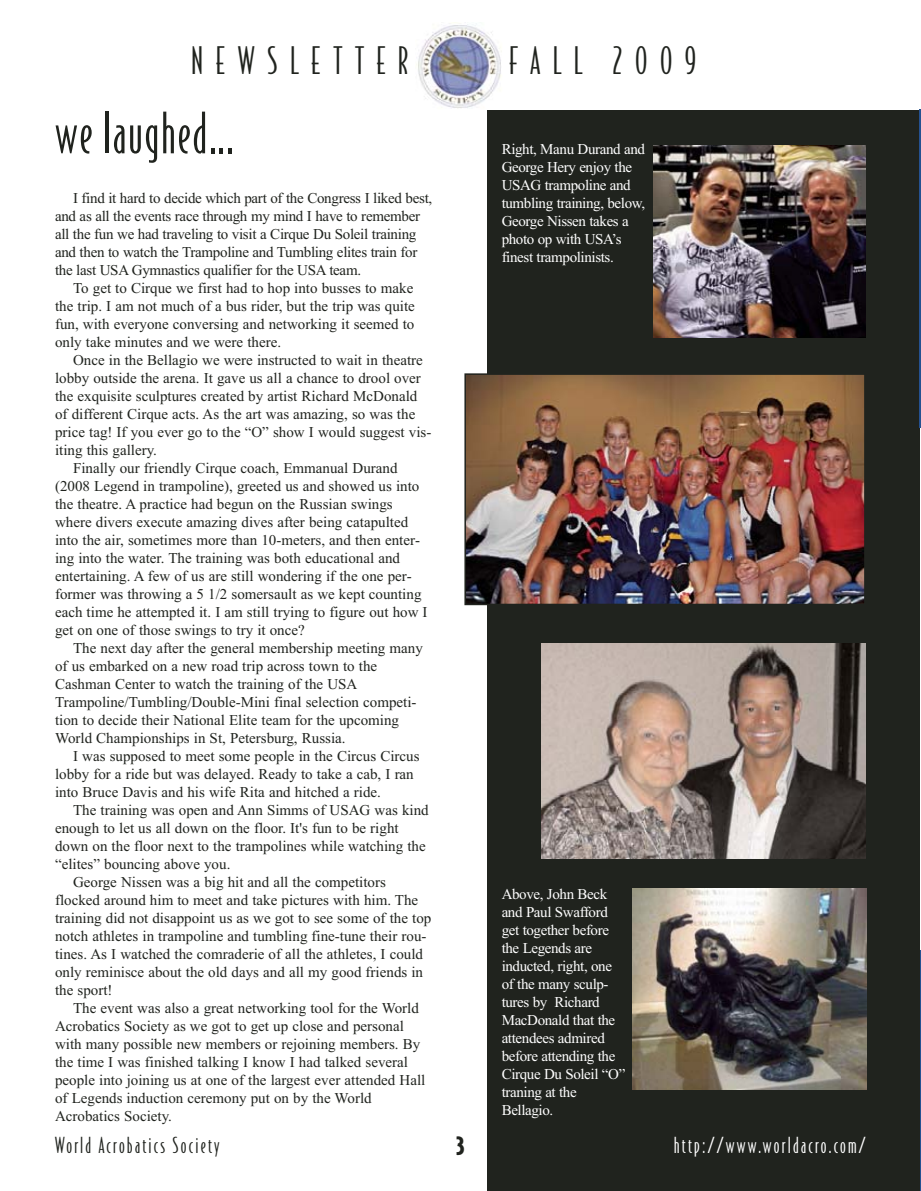
<style>
.page{position:relative;width:921px;height:1191px;background:#fff}
.page>*{position:absolute;margin:0;border:0;box-sizing:border-box;transform-origin:0 0}
.t1{font:54px "Bodega Sans";letter-spacing:.035em;color:#20231e}
.t2{font:36px "Bodega Sans";letter-spacing:.35em;color:#20231e}
.t3{font:900 24px "Bodega Sans";color:#20231e}
.t4{font:21px "Bodega Sans";letter-spacing:.105em;color:#fff}
.t5{font:21px "Bodega Sans";letter-spacing:.105em;color:#20231e}
.t6{font:15px/18px "Times New Roman";color:#20231e;text-align:justify}
.t7{font:15px/18px "Times New Roman";letter-spacing:-.025em;color:#fff}
.t8{font:15px/18px "Times New Roman";letter-spacing:-.02em;color:#20231e}
</style>
<div class="page">
<img style="left:418px;top:22px;width:502px;height:1169px">
<h2 class="t2" style="left:191px;top:46px;width:218px">NEWSLETTER</h2>
<h2 class="t2" style="left:509px;top:46px;width:189px">FALL 2009</h2>
<h1 class="t1" style="left:55px;top:111px;width:180px">we laughed...</h1>
<p class="t8" style="left:55px;top:191px;width:378px;text-indent:18px">I find it hard to decide which part of the Congress I liked best, and as all the events race through my mind I have to remember all the fun we had traveling to visit a Cirque Du Soleil training and then to watch the Trampoline and Tumbling elites train for the last USA Gymnastics qualifier for the USA team.</p>
<p class="t6" style="left:55px;top:281px;width:361px;text-indent:18px">To get to Cirque we first had to hop into busses to make the trip. I am not much of a bus rider, but the trip was quite fun, with everyone conversing and networking it seemed to only take minutes and we were there.</p>
<p class="t6" style="left:73px;top:353px;width:351px">Once in the Bellagio we were instructed to wait in theatre</p>
<p class="t6" style="left:55px;top:371px;width:367px">lobby outside the arena. It gave us all a chance to drool over</p>
<p class="t6" style="left:55px;top:389px;width:364px">the exquisite sculptures created by artist Richard McDonald</p>
<p class="t6" style="left:55px;top:407px;width:362px">of different Cirque acts. As the art was amazing, so was the</p>
<p class="t6" style="left:55px;top:425px;width:378px">price tag! If you ever go to the “O” show I would suggest vis-</p>
<p class="t6" style="left:55px;top:443px;width:103px">iting this gallery.</p>
<p class="t6" style="left:73px;top:461px;width:326px">Finally our friendly Cirque coach, Emmanual Durand</p>
<p class="t6" style="left:55px;top:479px;width:366px">(2008 Legend in trampoline), greeted us and showed us into</p>
<p class="t6" style="left:55px;top:497px;width:339px">the theatre. A practice had begun on the Russian swings</p>
<p class="t6" style="left:55px;top:515px;width:354px">where divers execute amazing dives after being catapulted</p>
<p class="t6" style="left:55px;top:533px;width:366px">into the air, sometimes more than 10-meters, and then enter-</p>
<p class="t6" style="left:55px;top:551px;width:346px">ing into the water. The training was both educational and</p>
<p class="t6" style="left:55px;top:569px;width:358px">entertaining. A few of us are still wondering if the one per-</p>
<p class="t6" style="left:55px;top:587px;width:368px">former was throwing a 5 1/2 somersault as we kept counting</p>
<p class="t6" style="left:55px;top:605px;width:374px">each time he attempted it. I am still trying to figure out how I</p>
<p class="t6" style="left:55px;top:623px;width:251px">get on one of those swings to try it once?</p>
<p class="t6" style="left:73px;top:641px;width:351px">The next day after the general membership meeting many</p>
<p class="t6" style="left:55px;top:659px;width:323px">of us embarked on a new road trip across town to the</p>
<p class="t6" style="left:55px;top:677px;width:304px">Cashman Center to watch the training of the USA</p>
<p class="t6" style="left:55px;top:695px;width:363px">Trampoline/Tumbling/Double-Mini final selection competi-</p>
<p class="t6" style="left:55px;top:713px;width:345px">tion to decide their National Elite team for the upcoming</p>
<p class="t6" style="left:55px;top:731px;width:292px">World Championships in St, Petersburg, Russia.</p>
<p class="t6" style="left:73px;top:749px;width:348px">I was supposed to meet some people in the Circus Circus</p>
<p class="t6" style="left:55px;top:767px;width:360px">lobby for a ride but was delayed. Ready to take a cab, I ran</p>
<p class="t6" style="left:55px;top:785px;width:327px">into Bruce Davis and his wife Rita and hitched a ride.</p>
<p class="t6" style="left:73px;top:803px;width:357px">The training was open and Ann Simms of USAG was kind</p>
<p class="t6" style="left:55px;top:821px;width:345px">enough to let us all down on the floor. It's fun to be right</p>
<p class="t6" style="left:55px;top:839px;width:372px">down on the floor next to the trampolines while watching the</p>
<p class="t6" style="left:55px;top:857px;width:177px">“elites” bouncing above you.</p>
<p class="t6" style="left:73px;top:875px;width:314px">George Nissen was a big hit and all the competitors</p>
<p class="t6" style="left:55px;top:893px;width:365px">flocked around him to meet and take pictures with him. The</p>
<p class="t6" style="left:55px;top:911px;width:378px">training did not disappoint us as we got to see some of the top</p>
<p class="t6" style="left:55px;top:929px;width:373px">notch athletes in trampoline and tumbling fine-tune their rou-</p>
<p class="t6" style="left:55px;top:947px;width:369px">tines. As I watched the comraderie of all the athletes, I could</p>
<p class="t6" style="left:55px;top:965px;width:369px">only reminisce about the old days and all my good friends in</p>
<p class="t6" style="left:55px;top:983px;width:59px">the sport!</p>
<p class="t6" style="left:73px;top:1001px;width:347px">The event was also a great networking tool for the World</p>
<p class="t6" style="left:55px;top:1019px;width:350px">Acrobatics Society as we got to get up close and personal</p>
<p class="t6" style="left:55px;top:1037px;width:367px">with many possible new members or rejoining members. By</p>
<p class="t6" style="left:55px;top:1055px;width:354px">the time I was finished talking I know I had talked several</p>
<p class="t6" style="left:55px;top:1073px;width:372px">people into joining us at one of the largest ever attended Hall</p>
<p class="t6" style="left:55px;top:1091px;width:318px">of Legends induction ceremony put on by the World</p>
<p class="t6" style="left:55px;top:1109px;width:118px">Acrobatics Society.</p>
<p class="t7" style="left:501px;top:141px;width:145px">Right, Manu Durand and<br>George Hery enjoy the<br>USAG trampoline and tumbling training, below,<br>George Nissen takes a photo op with USA’s finest trampolinists.</p>
<p class="t7" style="left:501px;top:886px;width:125px">Above, John Beck and Paul Swafford get together before the Legends are inducted, right, one of the many sculp&shy;tures by Richard<br>MacDonald that the attendees admired before attending the<br>Cirque Du Soleil “O” traning at the<br>Bellagio.</p>
<h3 class="t5" style="left:55px;top:1137px;width:166px">World Acrobatics Society</h3>
<h3 class="t3" style="left:456px;top:1137px;width:10px">3</h3>
<h3 class="t4" style="left:673px;top:1137px;width:193px">http://www.worldacro.com/</h3>
</div>
